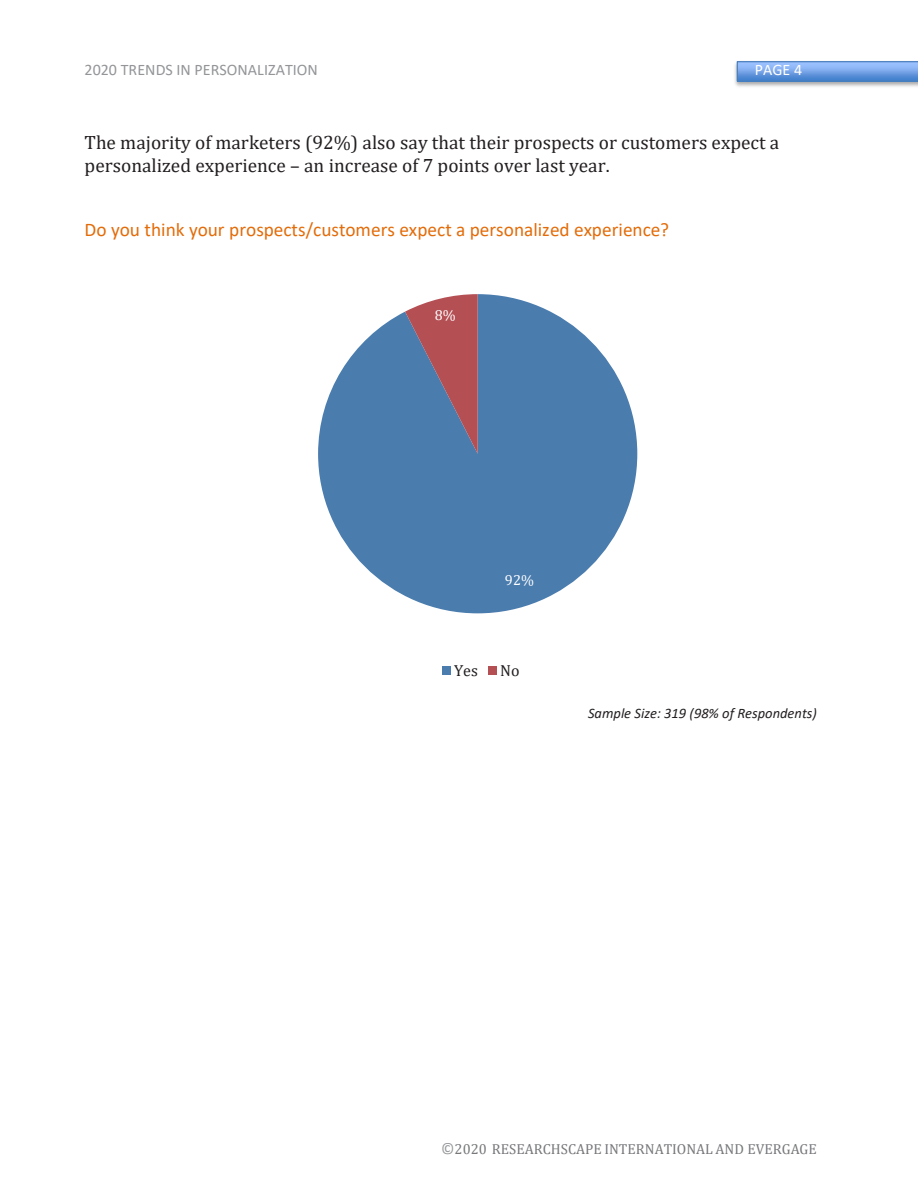
<style>
.page{position:relative;width:918px;height:1188px;background:#fff}
.page>*{position:absolute;margin:0;border:0;box-sizing:border-box;transform-origin:0 0}
.t1{font:19.35px/22.6px "Cambria";color:#231f20}
.t2{font:19.35px "Calibri";color:#e36c0a}
.t3{font:16.05px "Calibri";color:#939598}
.t4{font:16.05px "Calibri";color:#fff}
.t5{font:16.05px "Cambria";color:#231f20}
.t6{font:14.55px "Cambria";color:#77787b}
.t7{font:italic 14.55px "Calibri";color:#231f20}
.t8{font:14.55px "Cambria";color:#fff}
.s1{font-family:"Calibri";font-size:16.05px;color:#939598}
</style>
<div class="page">
<img style="left:734px;top:61px;width:184px;height:26px">
<svg style="left:737px;top:61px;width:181px;height:21px;background:#6e9ee1"></svg>
<svg style="left:318px;top:294px;width:319px;height:319px;fill:#4a7cae"></svg>
<svg style="left:405px;top:294px;width:73px;height:160px;background:#886a82"></svg>
<div style="left:442px;top:666px;width:8px;height:9px;background:#4a7cae"></div>
<div style="left:488px;top:666px;width:8px;height:9px;background:#b44f54"></div>
<p class="t3" style="left:85px;top:59px;width:235px">2020 TRENDS IN PERSONALIZATION</p>
<p class="t4" style="left:755px;top:59px;width:49px">PAGE 4</p>
<p class="t1" style="left:85px;top:131px;width:696px">The majority of marketers (92%) also say that their prospects or customers expect a personalized experience – an increase of 7 points over last year.</p>
<p class="t2" style="left:85px;top:216px;width:586px">Do you think your prospects/customers expect a personalized experience?</p>
<p class="t8" style="left:435px;top:307px;width:23px">8%</p>
<p class="t8" style="left:505px;top:571px;width:31px">92%</p>
<p class="t5" style="left:454px;top:661px;width:25px">Yes</p>
<p class="t5" style="left:500px;top:661px;width:21px">No</p>
<p class="t7" style="left:588px;top:703px;width:230px">Sample Size: 319 (98% of Respondents)</p>
<p class="t6" style="left:441px;top:1141px;width:377px"><span class="s1">©</span>2020 RESEARCHSCAPE INTERNATIONAL AND EVERGAGE</p>
</div>
